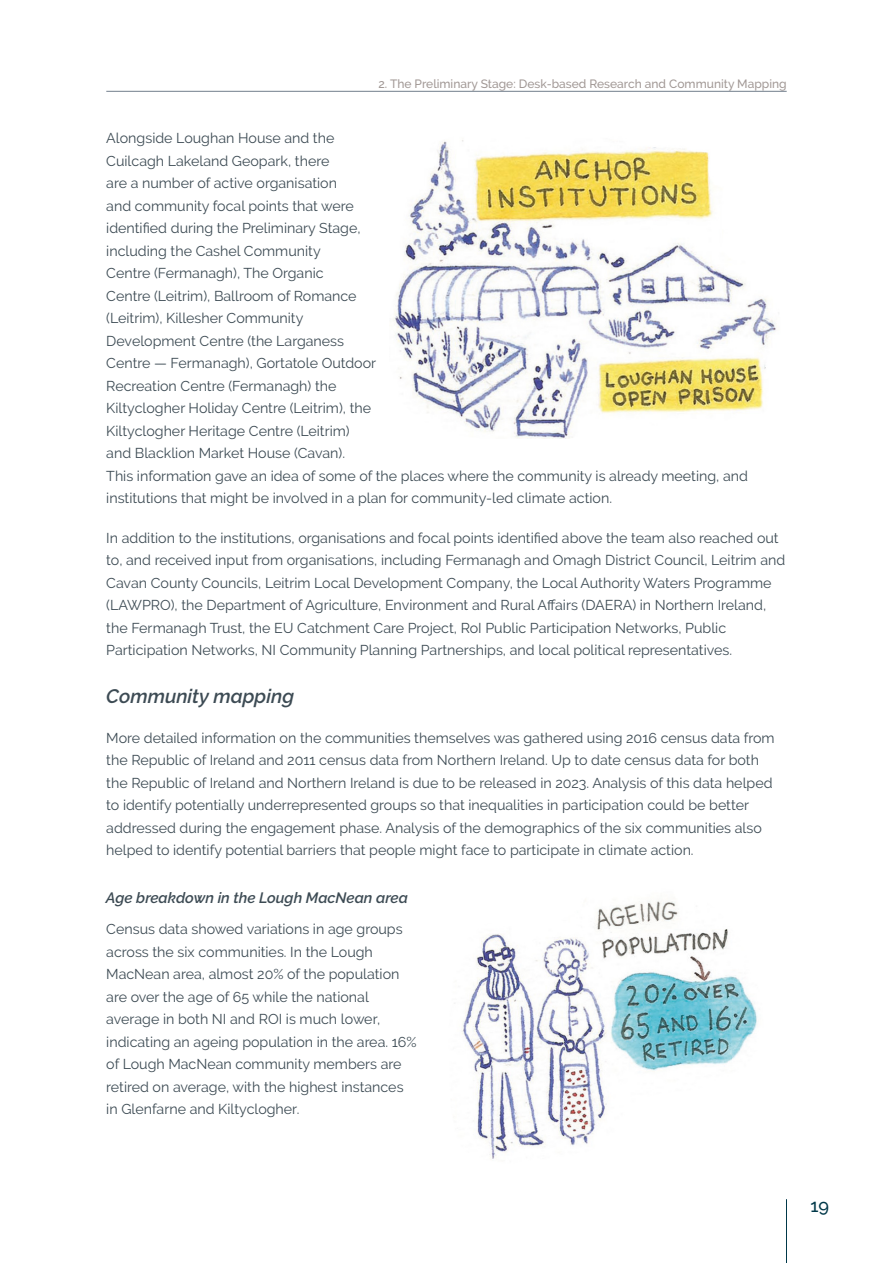
<style>
.page{position:relative;width:893px;height:1263px;background:#fff}
.page>*{position:absolute;margin:0;border:0;box-sizing:border-box;transform-origin:0 0}
.ND_Heading_3{font:italic 600 19.5px "Raleway";color:#3d4b54}
.t1{font:500 18px "Raleway";color:#003849}
.ND_Heading_4{font:italic 600 15px "Raleway";color:#3d4b54}
.ND_Body{font:14.25px/22.5px "Raleway";color:#3d4b54}
.t2{font:500 12px "Raleway";color:#a19895}
</style>
<div class="page">
<img style="left:393px;top:140px;width:383px;height:299px">
<img style="left:454px;top:901px;width:303px;height:258px">
<hr style="left:106px;top:91px;width:681px;height:1px;background:#727e8c">
<hr style="left:786px;top:1199px;width:1px;height:64px;background:#003849">
<p class="t2" style="left:378px;top:77px;width:410px">2. The Preliminary Stage: Desk-based Research and Community Mapping</p>
<p class="ND_Body" style="left:106px;top:127px;width:643px">Alongside Loughan House and the<br>Cuilcagh Lakeland Geopark, there<br>are a number of active organisation<br>and community focal points that were<br>identified during the Preliminary Stage,<br>including the Cashel Community<br>Centre (Fermanagh), The Organic<br>Centre (Leitrim), Ballroom of Romance<br>(Leitrim), Killesher Community<br>Development Centre (the Larganess<br>Centre — Fermanagh), Gortatole Outdoor<br>Recreation Centre (Fermanagh) the<br>Kiltyclogher Holiday Centre (Leitrim), the<br>Kiltyclogher Heritage Centre (Leitrim)<br>and Blacklion Market House (Cavan).<br>This information gave an idea of some of the places where the community is already meeting, and institutions that might be involved in a plan for community-led climate action.</p>
<p class="ND_Body" style="left:106px;top:526px;width:680px">In addition to the institutions, organisations and focal points identified above the team also reached out to, and received input from organisations, including Fermanagh and Omagh District Council, Leitrim and Cavan County Councils, Leitrim Local Development Company, the Local Authority Waters Programme (LAWPRO), the Department of Agriculture, Environment and Rural Affairs (DAERA) in Northern Ireland, the Fermanagh Trust, the EU Catchment Care Project, RoI Public Participation Networks, Public Participation Networks, NI Community Planning Partnerships, and local political representatives.</p>
<p class="ND_Heading_3" style="left:106px;top:685px;width:189px">Community mapping</p>
<p class="ND_Body" style="left:106px;top:726px;width:670px">More detailed information on the communities themselves was gathered using 2016 census data from the Republic of Ireland and 2011 census data from Northern Ireland. Up to date census data for both the Republic of Ireland and Northern Ireland is due to be released in 2023. Analysis of this data helped to identify potentially underrepresented groups so that inequalities in participation could be better addressed during the engagement phase. Analysis of the demographics of the six communities also helped to identify potential barriers that people might face to participate in climate action.</p>
<p class="ND_Heading_4" style="left:106px;top:889px;width:303px">Age breakdown in the Lough MacNean area</p>
<p class="ND_Body" style="left:106px;top:918px;width:312px">Census data showed variations in age groups across the six communities. In the Lough MacNean area, almost 20% of the population are over the age of 65 while the national average in both NI and ROI is much lower, indicating an ageing population in the area. 16% of Lough MacNean community members are retired on average, with the highest instances in Glenfarne and Kiltyclogher.</p>
<p class="t1" style="left:810px;top:1195px;width:20px">19</p>
</div>
